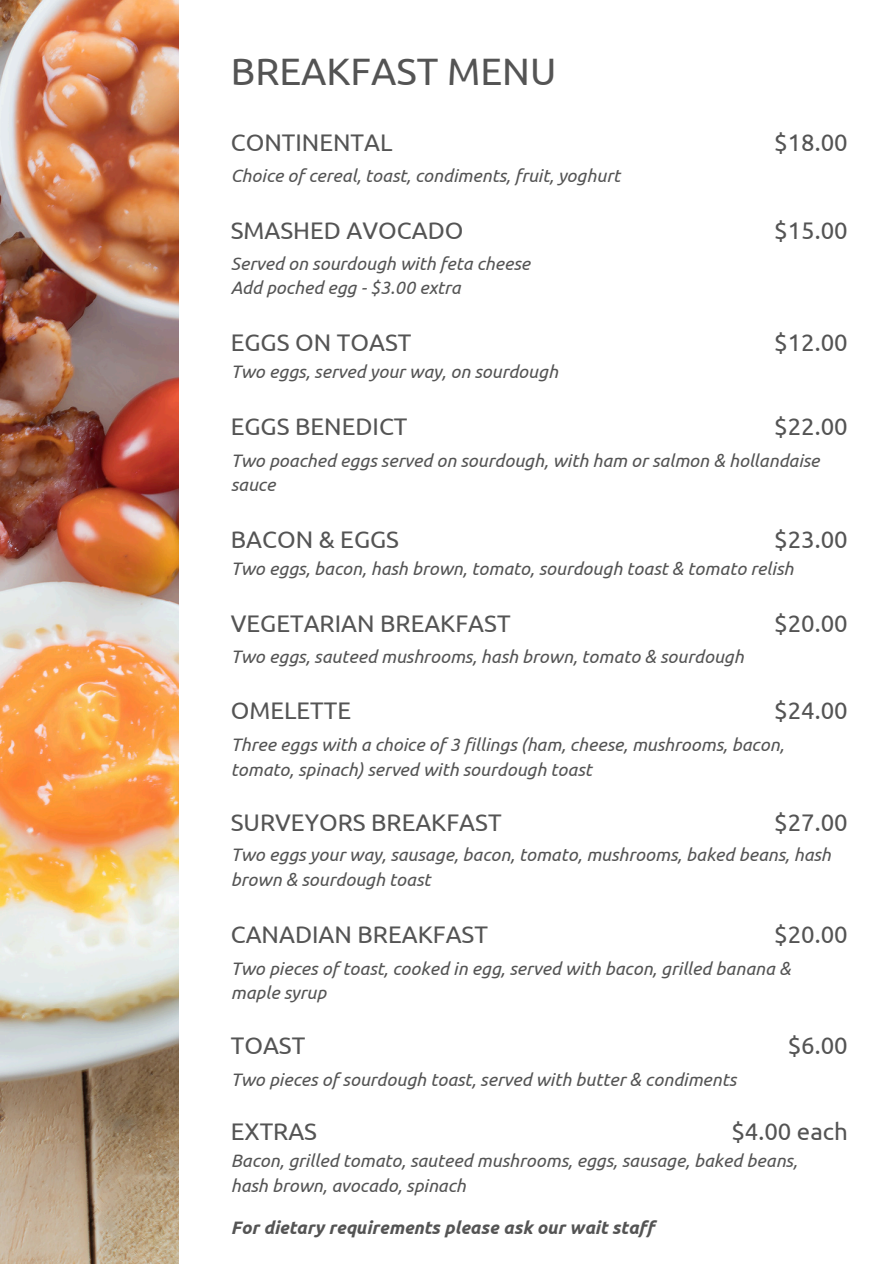
<style>
.page{position:relative;width:894px;height:1264px;background:#fff}
.page>*{position:absolute;margin:0;border:0;box-sizing:border-box;transform-origin:0 0}
.t1{font:38.25px "Ubuntu";color:#545454}
.t2{font:24px "Ubuntu";color:#545454}
.t3{font:italic 18px/24.8px "Ubuntu";color:#545454}
.t4{font:italic 700 18px "Ubuntu";color:#545454}
</style>
<div class="page">
<img style="left:0;top:0;width:178px;height:1263px">
<h1 class="t1" style="left:231px;top:49px;width:327px">BREAKFAST MENU</h1>
<h2 class="t2" style="left:231px;top:128px;width:163px">CONTINENTAL</h2>
<h2 class="t3" style="left:231px;top:163px;width:390px">Choice of cereal, toast, condiments, fruit, yoghurt</h2>
<h3 class="t2" style="left:231px;top:216px;width:234px">SMASHED AVOCADO</h3>
<p class="t3" style="left:231px;top:250px;width:301px">Served on sourdough with feta cheese</p>
<p class="t3" style="left:231px;top:275px;width:231px">Add poched egg - $3.00 extra</p>
<h2 class="t2" style="left:231px;top:328px;width:182px">EGGS ON TOAST</h2>
<h2 class="t3" style="left:231px;top:359px;width:328px">Two eggs, served your way, on sourdough</h2>
<p class="t2" style="left:231px;top:412px;width:178px">EGGS BENEDICT</p>
<p class="t2" style="left:774px;top:128px;width:75px">$18.00</p>
<h2 class="t2" style="left:774px;top:216px;width:75px">$15.00</h2>
<p class="t2" style="left:774px;top:328px;width:75px">$12.00</p>
<h2 class="t2" style="left:774px;top:412px;width:75px">$22.00</h2>
<h2 class="t3" style="left:231px;top:447px;width:590px">Two poached eggs served on sourdough, with ham or salmon &amp; hollandaise sauce</h2>
<h2 class="t2" style="left:231px;top:525px;width:170px">BACON &amp; EGGS</h2>
<h2 class="t2" style="left:774px;top:525px;width:75px">$23.00</h2>
<h2 class="t3" style="left:231px;top:556px;width:564px">Two eggs, bacon, hash brown, tomato, sourdough toast &amp; tomato relish</h2>
<h2 class="t2" style="left:774px;top:609px;width:75px">$20.00</h2>
<h2 class="t2" style="left:231px;top:609px;width:281px">VEGETARIAN BREAKFAST</h2>
<h2 class="t3" style="left:231px;top:643px;width:514px">Two eggs, sauteed mushrooms, hash brown, tomato &amp; sourdough</h2>
<p class="t2" style="left:231px;top:697px;width:122px">OMELETTE</p>
<p class="t2" style="left:774px;top:697px;width:75px">$24.00</p>
<p class="t3" style="left:231px;top:732px;width:554px">Three eggs with a choice of 3 fillings (ham, cheese, mushrooms, bacon, tomato, spinach) served with sourdough toast</p>
<h2 class="t2" style="left:231px;top:808px;width:272px">SURVEYORS BREAKFAST</h2>
<p class="t2" style="left:774px;top:808px;width:75px">$27.00</p>
<h2 class="t3" style="left:231px;top:842px;width:601px">Two eggs your way, sausage, bacon, tomato, mushrooms, baked beans, hash brown &amp; sourdough toast</h2>
<p class="t2" style="left:231px;top:920px;width:258px">CANADIAN BREAKFAST</p>
<h2 class="t2" style="left:774px;top:920px;width:75px">$20.00</h2>
<h2 class="t3" style="left:231px;top:955px;width:561px">Two pieces of toast, cooked in egg, served with bacon, grilled banana &amp; maple syrup</h2>
<h3 class="t2" style="left:231px;top:1031px;width:76px">TOAST</h3>
<p class="t3" style="left:231px;top:1066px;width:507px">Two pieces of sourdough toast, served with butter &amp; condiments</p>
<h4 class="t2" style="left:787px;top:1031px;width:62px">$6.00</h4>
<h2 class="t2" style="left:731px;top:1117px;width:118px">$4.00 each</h2>
<h2 class="t2" style="left:231px;top:1117px;width:88px">EXTRAS</h2>
<p class="t3" style="left:231px;top:1148px;width:568px">Bacon, grilled tomato, sauteed mushrooms, eggs, sausage, baked beans, hash brown, avocado, spinach</p>
<h2 class="t4" style="left:231px;top:1216px;width:425px">For dietary requirements please ask our wait staff</h2>
</div>
